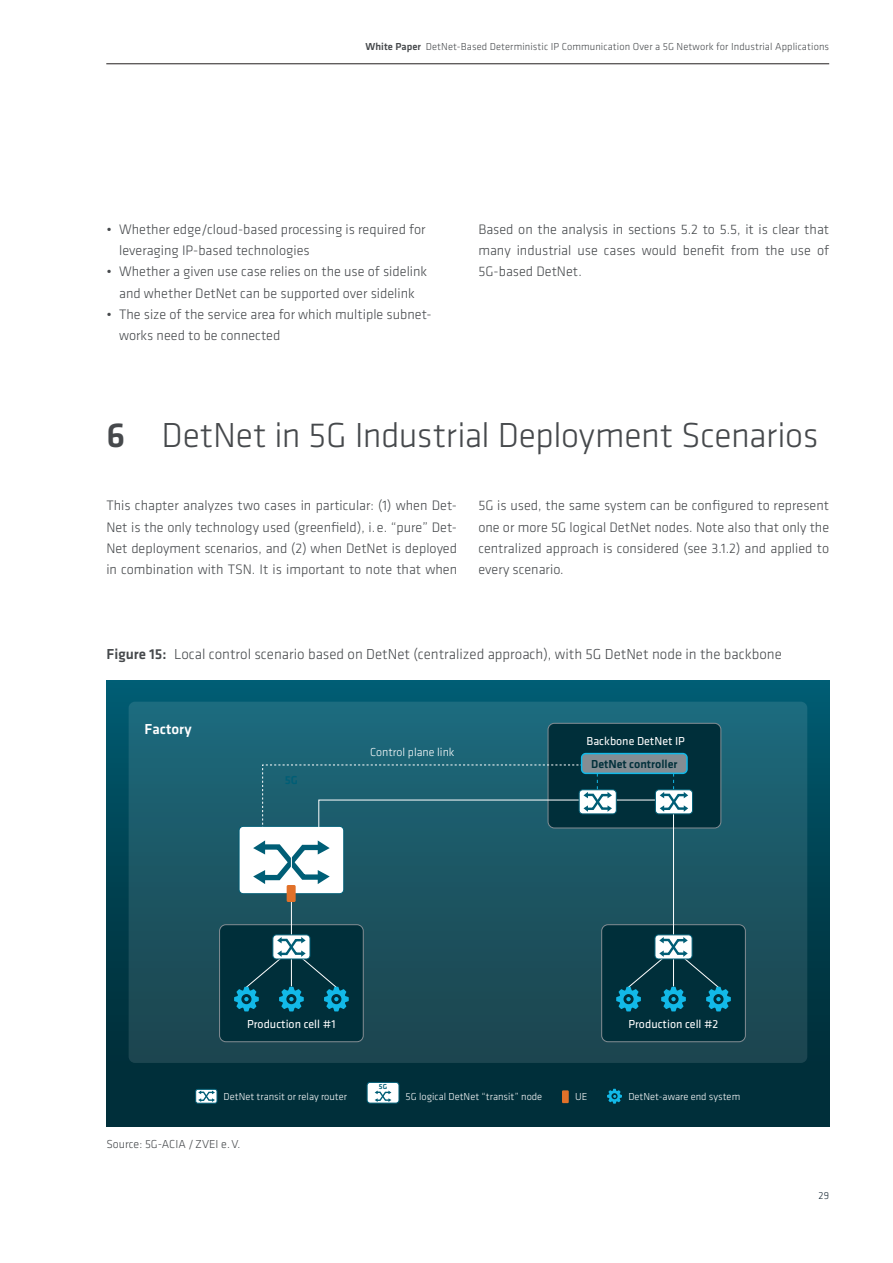
<style>
.page{position:relative;width:893px;height:1263px;background:#fff}
.page>*{position:absolute;margin:0;border:0;box-sizing:border-box;transform-origin:0 0}
._1__H1{font:300 36px "Klavika";letter-spacing:-.01em;color:#46494c}
._7__Figure_Tabelle{font:300 15px "Klavika";color:#46494c}
.Box_text_regular_9{font:500 15px "Klavika";color:#fff}
._5__Fließtext{font:300 14.25px/21.3px "Klavika";color:#46494c;text-align:justify}
.Box_text_reg_8{font:12px "Klavika";color:#fff}
._8__Figure_Source{font:300 12px "Klavika";color:#46494c}
.Box_text_light_8_pt{font:300 12px "Klavika";color:#fff}
.Box_text_reg_8-2{font:500 12px "Klavika";color:#002f3a}
.Box_text_reg_8-3{font:500 12px "Klavika";color:#005e76}
.t1{font:300 10.5px "Klavika";letter-spacing:.01em;color:#46494c}
.Box_text_reg_8-4{font:300 10.5px "Klavika";color:#fff}
.t2{font:300 10.5px "Klavika";color:#1a2a36}
.Box_text_reg_8-5{font:500 7.5px "Klavika";color:#005e76}
.s1{font-weight:500}
</style>
<div class="page">
<hr style="left:106px;top:64px;width:723px;height:1px;background:#231f20">
<div style="left:106px;top:680px;width:723px;height:447px;background:linear-gradient(to bottom,#015a70,#002831)"></div>
<div style="left:129px;top:702px;width:678px;height:361px;background:linear-gradient(to bottom,#1c6a7d,#1c434c);border-radius:6px"></div>
<div style="left:239px;top:826px;width:105px;height:68px;background:#fff;border-radius:4px"></div>
<div style="left:239px;top:826px;width:105px;height:68px;border:1px solid #005e76;border-radius:4px"></div>
<div style="left:220px;top:925px;width:143px;height:117px;background:#002f3a;border-radius:6px"></div>
<div style="left:219px;top:924px;width:145px;height:118px;border:1px solid #848d93;border-radius:6px"></div>
<hr style="left:291px;top:827px;width:1px;height:159px;background:#fff">
<div style="left:273px;top:935px;width:37px;height:24px;background:#fff;border-radius:4px"></div>
<div style="left:273px;top:934px;width:37px;height:25px;border:1px solid #005e76;border-radius:4px"></div>
<svg style="left:234px;top:937px;width:115px;height:74px"></svg>
<div style="left:602px;top:925px;width:143px;height:117px;background:#002f3a;border-radius:6px"></div>
<div style="left:601px;top:924px;width:145px;height:118px;border:1px solid #848d93;border-radius:6px"></div>
<div style="left:196px;top:1089px;width:21px;height:14px;background:#fff;border-radius:2px"></div>
<div style="left:195px;top:1089px;width:22px;height:14px;border:1px solid #005e76;border-radius:2px"></div>
<svg style="left:198px;top:1090px;width:17px;height:12px"></svg>
<div style="left:562px;top:1090px;width:7px;height:13px;background:#e17129"></div>
<svg style="left:607px;top:1089px;width:15px;height:15px"></svg>
<div style="left:548px;top:723px;width:173px;height:105px;background:#002f3a;border-radius:6px"></div>
<div style="left:548px;top:723px;width:173px;height:105px;border:1px solid #848d93;border-radius:6px"></div>
<hr style="left:673px;top:808px;width:1px;height:178px;background:#fff">
<div style="left:655px;top:935px;width:37px;height:24px;background:#fff;border-radius:4px"></div>
<div style="left:655px;top:934px;width:37px;height:25px;border:1px solid #005e76;border-radius:4px"></div>
<svg style="left:616px;top:937px;width:115px;height:74px"></svg>
<div style="left:582px;top:753px;width:105px;height:20px;background:#848d93;border-radius:4px"></div>
<div style="left:581px;top:753px;width:107px;height:21px;border:2px solid #12b9e8;border-radius:4px"></div>
<div style="left:655px;top:790px;width:37px;height:24px;background:#fff;border-radius:4px"></div>
<div style="left:655px;top:789px;width:38px;height:25px;border:1px solid #005e76;border-radius:4px"></div>
<svg style="left:253px;top:764px;width:435px;height:120px"></svg>
<div style="left:287px;top:885px;width:9px;height:17px;background:#e17129;border-radius:2px"></div>
<div style="left:367px;top:1082px;width:32px;height:21px;background:#fff;border-radius:3px"></div>
<div style="left:367px;top:1082px;width:32px;height:21px;border:1px solid #005e76;border-radius:3px"></div>
<svg style="left:375px;top:1090px;width:16px;height:12px"></svg>
<p class="t1" style="left:365px;top:40px;width:465px"><span class="s1">White Paper</span> DetNet-Based Deterministic IP Communication Over a 5G Network for Industrial Applications</p>
<p class="_5__Fließtext" style="left:119px;top:218px;width:308px;text-indent:-13px">• Whether edge/cloud-based processing is required for leveraging IP-based technologies</p>
<p class="_5__Fließtext" style="left:106px;top:261px;width:322px;text-align:center">• Whether a given use case relies on the use of sidelink and whether DetNet can be supported over sidelink</p>
<p class="_5__Fließtext" style="left:119px;top:303px;width:314px;text-indent:-13px">• The size of the service area for which multiple subnet&shy;works need to be connected</p>
<p class="_5__Fließtext" style="left:478px;top:218px;width:352px">Based on the analysis in sections 5.2 to 5.5, it is clear that many industrial use cases would benefit from the use of 5G-based DetNet.</p>
<p class="_1__H1" style="left:106px;top:413px;width:713px"><span class="s1">6</span> DetNet in 5G Industrial Deployment Scenarios</p>
<p class="_5__Fließtext" style="left:106px;top:495px;width:352px">This chapter analyzes two cases in particular: (1) when Det-Net is the only technology used (greenfield), i. e. “pure” Det-Net deployment scenarios, and (2) when DetNet is deployed in combination with TSN. It is important to note that when</p>
<p class="_5__Fließtext" style="left:478px;top:495px;width:352px">5G is used, the same system can be configured to represent one or more 5G logical DetNet nodes. Note also that only the centralized approach is considered (see 3.1.2) and applied to every scenario.</p>
<p class="_7__Figure_Tabelle" style="left:107px;top:645px;width:677px"><span class="s1">Figure 15:</span> Local control scenario based on DetNet (centralized approach), with 5G DetNet node in the backbone</p>
<p class="Box_text_regular_9" style="left:145px;top:719px;width:49px">Factory</p>
<p class="Box_text_reg_8-3" style="left:285px;top:771px;width:15px">5G</p>
<p class="Box_text_light_8_pt" style="left:370px;top:745px;width:86px">Control plane link</p>
<p class="Box_text_reg_8" style="left:586px;top:734px;width:100px">Backbone DetNet IP</p>
<p class="Box_text_reg_8-2" style="left:591px;top:755px;width:88px">DetNet controller</p>
<p class="Box_text_reg_8" style="left:247px;top:1016px;width:90px">Production cell #1</p>
<p class="Box_text_reg_8" style="left:629px;top:1016px;width:91px">Production cell #2</p>
<p class="Box_text_reg_8-5" style="left:379px;top:1082px;width:10px">5G</p>
<p class="Box_text_reg_8-4" style="left:224px;top:1090px;width:125px">DetNet transit or relay router</p>
<p class="Box_text_reg_8-4" style="left:406px;top:1090px;width:138px">5G logical DetNet “transit” node</p>
<p class="Box_text_reg_8-4" style="left:575px;top:1090px;width:14px">UE</p>
<p class="Box_text_reg_8-4" style="left:628px;top:1090px;width:113px">DetNet-aware end system</p>
<p class="_8__Figure_Source" style="left:106px;top:1137px;width:135px">Source: 5G-ACIA /ZVEI e.V.</p>
<p class="t2" style="left:818px;top:1189px;width:12px">29</p>
</div>
